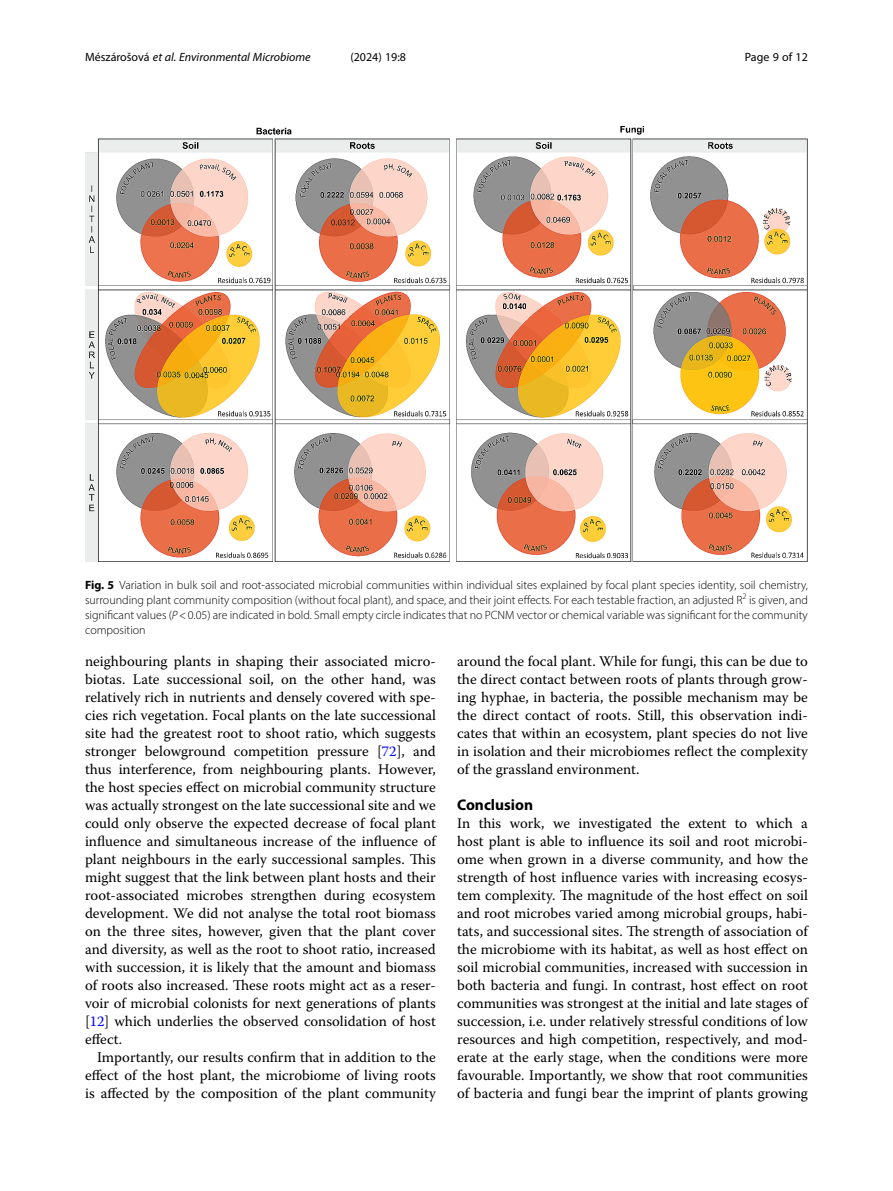
<style>
.page{position:relative;width:893px;height:1191px;background:#fff}
.page>*{position:absolute;margin:0;border:0;box-sizing:border-box;transform-origin:0 0}
.Head_1{font:700 15.45px "Myriad Pro";color:#000}
.Body_Text{font:14.7px/18px "Warnock Pro";color:#000;text-align:justify}
.Body_Text_Indent{font:14.7px/18px "Warnock Pro";color:#000;text-align:justify}
.Figure_Caption{font:300 12px/15px "Myriad Pro";color:#000;text-align:justify}
.t1{font:italic 12px "Myriad Pro";color:#000}
.t2{font:12px "Myriad Pro";color:#000}
.s1{font-style:normal}
.s2{font-weight:700}
.s3{font-style:italic}
.s4{color:#00f}
</style>
<div class="page">
<img style="left:85px;top:126px;width:723px;height:436px">
<p class="t1" style="left:85px;top:50px;width:227px"><span class="s1">Mészárošová</span> et al. Environmental Microbiome</p>
<p class="t2" style="left:350px;top:50px;width:57px">(2024) 19:8</p>
<p class="t2" style="left:745px;top:50px;width:65px">Page 9 of 12</p>
<p class="Figure_Caption" style="left:85px;top:577px;width:724px"><span class="s2">Fig. 5</span> Variation in bulk soil and root-associated microbial communities within individual sites explained by focal plant species identity, soil chemistry, surrounding plant community composition (without focal plant), and space, and their joint effects. For each testable fraction, an adjusted R<sup>2</sup> is given, and significant values (<span class="s3">P</span>&lt;0.05) are indicated in bold. Small empty circle indicates that no PCNM vector or chemical variable was significant for the community composition</p>
<p class="Body_Text" style="left:85px;top:652px;width:352px">neighbouring plants in shaping their associated micro&shy;biotas. Late successional soil, on the other hand, was relatively rich in nutrients and densely covered with spe&shy;cies rich vegetation. Focal plants on the late successional site had the greatest root to shoot ratio, which suggests stronger belowground competition pressure [<span class="s4">72</span>], and thus interference, from neighbouring plants. However, the host species effect on microbial community structure was actually strongest on the late successional site and we could only observe the expected decrease of focal plant influence and simultaneous increase of the influence of plant neighbours in the early successional samples. This might suggest that the link between plant hosts and their root-associated microbes strengthen during ecosystem development. We did not analyse the total root biomass on the three sites, however, given that the plant cover and diversity, as well as the root to shoot ratio, increased with succession, it is likely that the amount and biomass of roots also increased. These roots might act as a reser&shy;voir of microbial colonists for next generations of plants [<span class="s4">12</span>] which underlies the observed consolidation of host effect.</p>
<p class="Body_Text_Indent" style="left:85px;top:1048px;width:352px;text-indent:12px">Importantly, our results confirm that in addition to the effect of the host plant, the microbiome of living roots is affected by the composition of the plant community</p>
<p class="Body_Text_Indent" style="left:457px;top:652px;width:352px">around the focal plant. While for fungi, this can be due to the direct contact between roots of plants through grow&shy;ing hyphae, in bacteria, the possible mechanism may be the direct contact of roots. Still, this observation indi&shy;cates that within an ecosystem, plant species do not live in isolation and their microbiomes reflect the complexity of the grassland environment.</p>
<p class="Head_1" style="left:457px;top:795px;width:77px">Conclusion</p>
<p class="Body_Text" style="left:457px;top:814px;width:352px">In this work, we investigated the extent to which a host plant is able to influence its soil and root microbi&shy;ome when grown in a diverse community, and how the strength of host influence varies with increasing ecosys&shy;tem complexity. The magnitude of the host effect on soil and root microbes varied among microbial groups, habi&shy;tats, and successional sites. The strength of association of the microbiome with its habitat, as well as host effect on soil microbial communities, increased with succession in both bacteria and fungi. In contrast, host effect on root communities was strongest at the initial and late stages of succession, i.e. under relatively stressful conditions of low resources and high competition, respectively, and mod&shy;erate at the early stage, when the conditions were more favourable. Importantly, we show that root communities of bacteria and fungi bear the imprint of plants growing</p>
</div>
